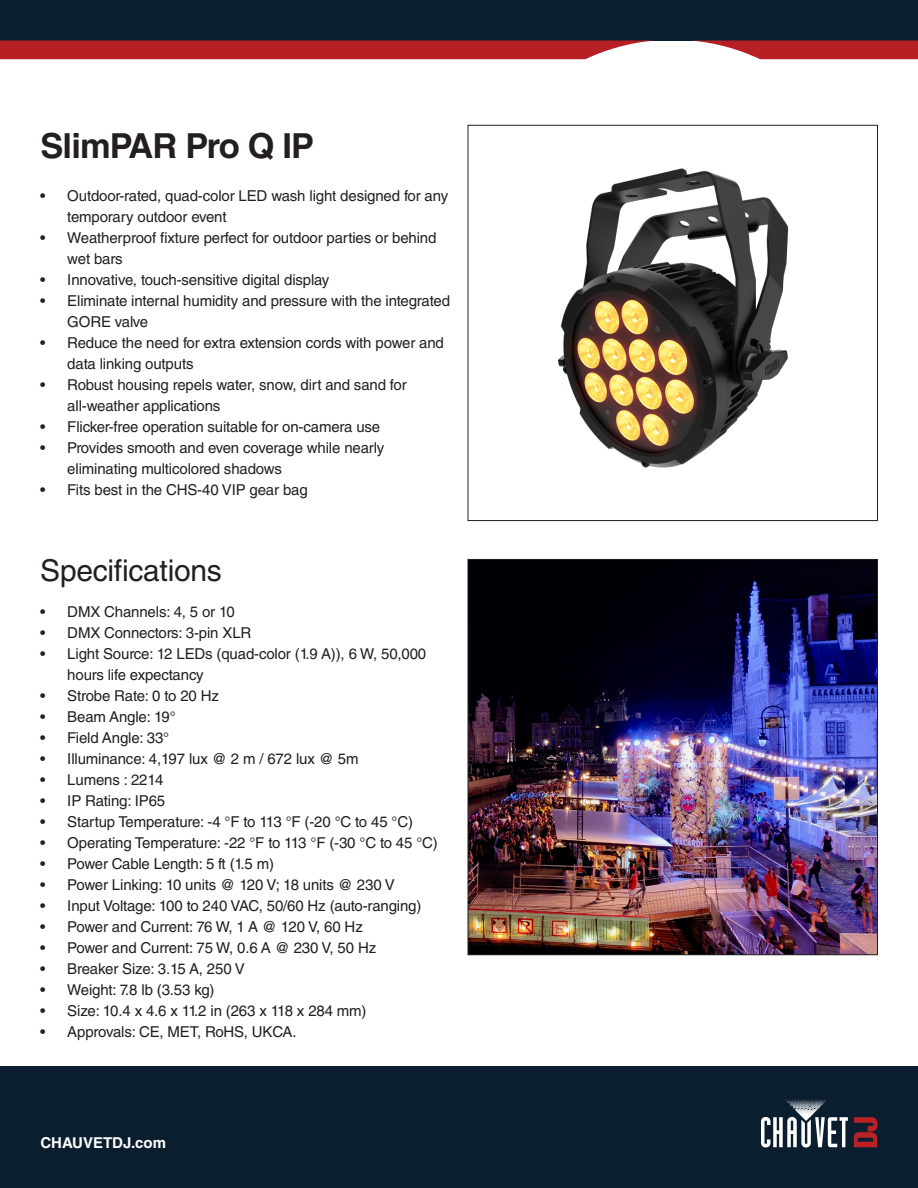
<style>
.page{position:relative;width:918px;height:1188px;background:#fff}
.page>*{position:absolute;margin:0;border:0;box-sizing:border-box;transform-origin:0 0}
.Subtitle{font:700 34.5px "Helvetica LT Std";letter-spacing:-.025em;color:#231f20}
.Subtitle-2{font:30px "Helvetica LT Std";letter-spacing:-.01em;color:#231f20}
.t1{font:15px/21px "Helvetica LT Std";letter-spacing:-.01em;color:#231f20}
.t2{font:700 15px "Helvetica LT Std";color:#fff}
</style>
<div class="page">
<div style="left:0;top:1066px;width:918px;height:122px;background:#0b1e2f"></div>
<svg style="left:761px;top:1099px;width:87px;height:48px"></svg>
<svg style="left:854px;top:1117px;width:24px;height:30px"></svg>
<div style="left:0;top:0;width:918px;height:40px;background:#0b1e2f"></div>
<img style="left:558px;top:168px;width:231px;height:300px">
<img style="left:470px;top:561px;width:406px;height:392px">
<svg style="left:0;top:40px;width:918px;height:19px;background:#ba3c40"></svg>
<p class="Subtitle" style="left:40px;top:124px;width:275px">SlimPAR Pro Q IP</p>
<p class="t1" style="left:67px;top:185px;width:382px;text-indent:-27px">• Outdoor-rated, quad-color LED wash light designed for any temporary outdoor event</p>
<p class="t1" style="left:67px;top:227px;width:371px;text-indent:-27px">• Weatherproof fixture perfect for outdoor parties or behind wet bars</p>
<p class="t1" style="left:40px;top:269px;width:291px">• Innovative, touch-sensitive digital display</p>
<p class="t1" style="left:67px;top:290px;width:384px;text-indent:-27px">• Eliminate internal humidity and pressure with the integrated<br>GORE valve</p>
<p class="t1" style="left:67px;top:332px;width:378px;text-indent:-27px">• Reduce the need for extra extension cords with power and data linking outputs</p>
<p class="t1" style="left:67px;top:374px;width:341px;text-indent:-27px">• Robust housing repels water, snow, dirt and sand for all-weather applications</p>
<p class="t1" style="left:40px;top:416px;width:342px">• Flicker-free operation suitable for on-camera use</p>
<p class="t1" style="left:67px;top:437px;width:319px;text-indent:-27px">• Provides smooth and even coverage while nearly eliminating multicolored shadows</p>
<p class="t1" style="left:40px;top:479px;width:269px">• Fits best in the CHS-40 VIP gear bag</p>
<p class="Subtitle-2" style="left:40px;top:553px;width:183px">Specifications</p>
<p class="t1" style="left:40px;top:601px;width:196px">• DMX Channels: 4, 5 or 10</p>
<p class="t1" style="left:40px;top:622px;width:213px">• DMX Connectors: 3-pin XLR</p>
<p class="t1" style="left:67px;top:643px;width:360px;text-indent:-27px">• Light Source: 12 LEDs (quad-color (1.9 A)), 6 W, 50,000 hours life expectancy</p>
<p class="t1" style="left:40px;top:685px;width:180px">• Strobe Rate: 0 to 20 Hz</p>
<p class="t1" style="left:40px;top:706px;width:137px">• Beam Angle: 19°</p>
<p class="t1" style="left:40px;top:727px;width:130px">• Field Angle: 33°</p>
<p class="t1" style="left:40px;top:748px;width:320px">• Illuminance: 4,197 lux @ 2 m / 672 lux @ 5m</p>
<p class="t1" style="left:40px;top:769px;width:125px">• Lumens : 2214</p>
<p class="t1" style="left:40px;top:790px;width:126px">• IP Rating: IP65</p>
<p class="t1" style="left:40px;top:811px;width:374px">• Startup Temperature: -4 °F to 113 °F (-20 °C to 45 °C)</p>
<p class="t1" style="left:40px;top:832px;width:399px">• Operating Temperature: -22 °F to 113 °F (-30 °C to 45 °C)</p>
<p class="t1" style="left:40px;top:853px;width:235px">• Power Cable Length: 5 ft (1.5 m)</p>
<p class="t1" style="left:40px;top:874px;width:356px">• Power Linking: 10 units @ 120 V; 18 units @ 230 V</p>
<p class="t1" style="left:40px;top:895px;width:383px">• Input Voltage: 100 to 240 VAC, 50/60 Hz (auto-ranging)</p>
<p class="t1" style="left:40px;top:916px;width:324px">• Power and Current: 76 W, 1 A @ 120 V, 60 Hz</p>
<p class="t1" style="left:40px;top:937px;width:337px">• Power and Current: 75 W, 0.6 A @ 230 V, 50 Hz</p>
<p class="t1" style="left:40px;top:958px;width:206px">• Breaker Size: 3.15 A, 250 V</p>
<p class="t1" style="left:40px;top:979px;width:176px">• Weight: 7.8 lb (3.53 kg)</p>
<p class="t1" style="left:40px;top:1000px;width:328px">• Size: 10.4 x 4.6 x 11.2 in (263 x 118 x 284 mm)</p>
<p class="t1" style="left:40px;top:1021px;width:258px">• Approvals: CE, MET, RoHS, UKCA.</p>
<p class="t2" style="left:40px;top:1133px;width:127px">CHAUVETDJ.com</p>
</div>
